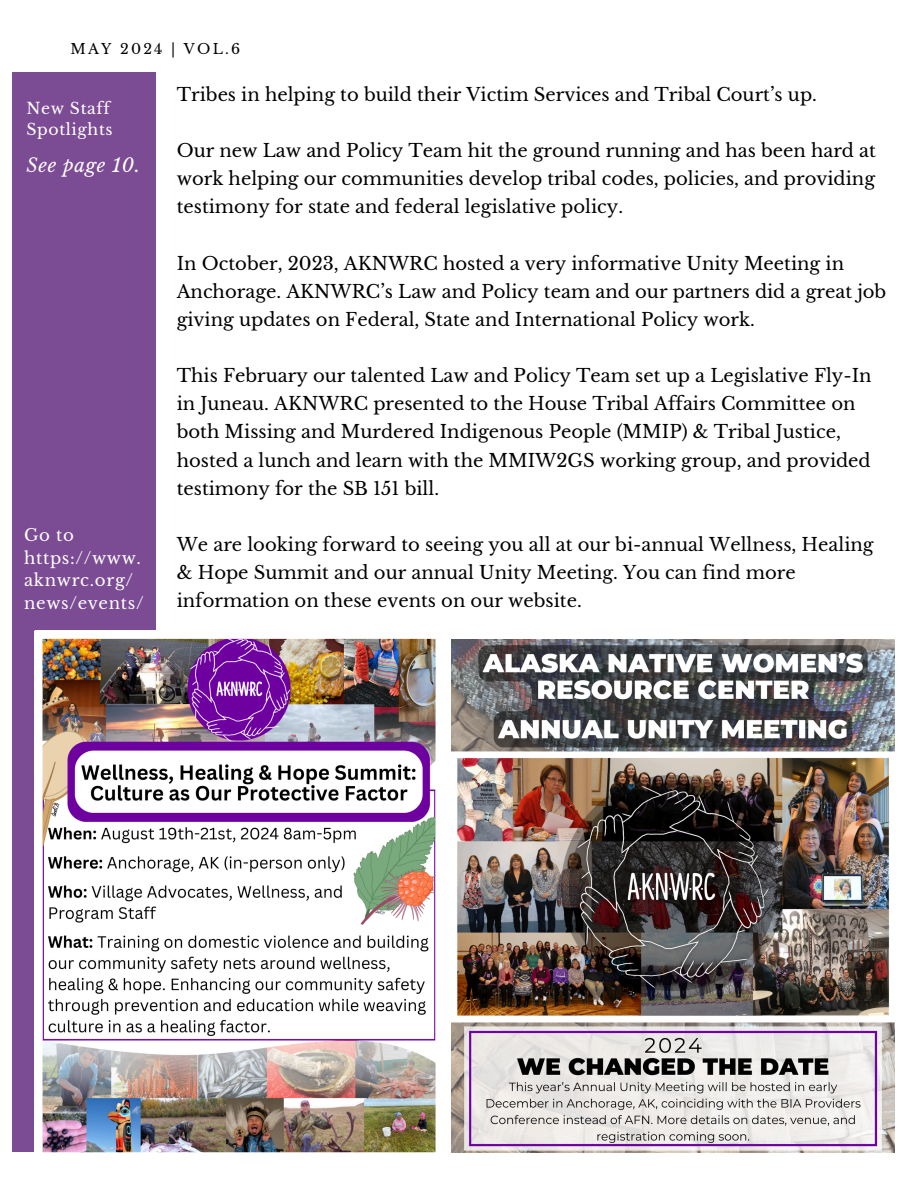
<style>
.page{position:relative;width:918px;height:1188px;background:#fff}
.page>*{position:absolute;margin:0;border:0;box-sizing:border-box;transform-origin:0 0}
.t1{font:italic 18.75px "Libre Baskerville";letter-spacing:.04em;color:#fff}
.t2{font:18px/28.2px "Libre Baskerville";color:#000}
.t3{font:16.65px/22.5px "Libre Baskerville";letter-spacing:.04em;color:#fff}
.t4{font:15.6px/21.1px "Libre Baskerville";letter-spacing:.04em;color:#fff}
.t5{font:14.1px "Libre Baskerville";letter-spacing:.16em;color:#000}
</style>
<div class="page">
<div style="left:13px;top:73px;width:143px;height:1079px;background:#7b4b93"></div>
<img style="left:451px;top:640px;width:443px;height:513px">
<img style="left:35px;top:631px;width:401px;height:522px">
<h1 class="t5" style="left:70px;top:41px;width:171px">MAY 2024 | VOL.6</h1>
<h1 class="t4" style="left:27px;top:98px;width:88px">New Staff<br>Spotlights</h1>
<h1 class="t1" style="left:27px;top:153px;width:115px">See page 10.</h1>
<p class="t3" style="left:24px;top:524px;width:121px">Go to https://www. aknwrc.org/ news/events/</p>
<h2 class="t2" style="left:177px;top:81px;width:642px">Tribes in helping to build their Victim Services and Tribal Court’s up.</h2>
<h1 class="t2" style="left:177px;top:137px;width:701px;text-align:justify">Our new Law and Policy Team hit the ground running and has been hard at work helping our communities develop tribal codes, policies, and providing testimony for state and federal legislative policy.</h1>
<h2 class="t2" style="left:177px;top:249px;width:711px">In October, 2023, AKNWRC hosted a very informative Unity Meeting in<br>Anchorage. AKNWRC’s Law and Policy team and our partners did a great job giving updates on Federal, State and International Policy work.</h2>
<h1 class="t2" style="left:177px;top:362px;width:696px">This February our talented Law and Policy Team set up a Legislative Fly-In in Juneau. AKNWRC presented to the House Tribal Affairs Committee on both Missing and Murdered Indigenous People (MMIP) &amp; Tribal Justice, hosted a lunch and learn with the MMIW2GS working group, and provided testimony for the SB 151 bill.</h1>
<h1 class="t2" style="left:177px;top:531px;width:699px">We are looking forward to seeing you all at our bi-annual Wellness, Healing &amp; Hope Summit and our annual Unity Meeting. You can find more information on these events on our website.</h1>
</div>
